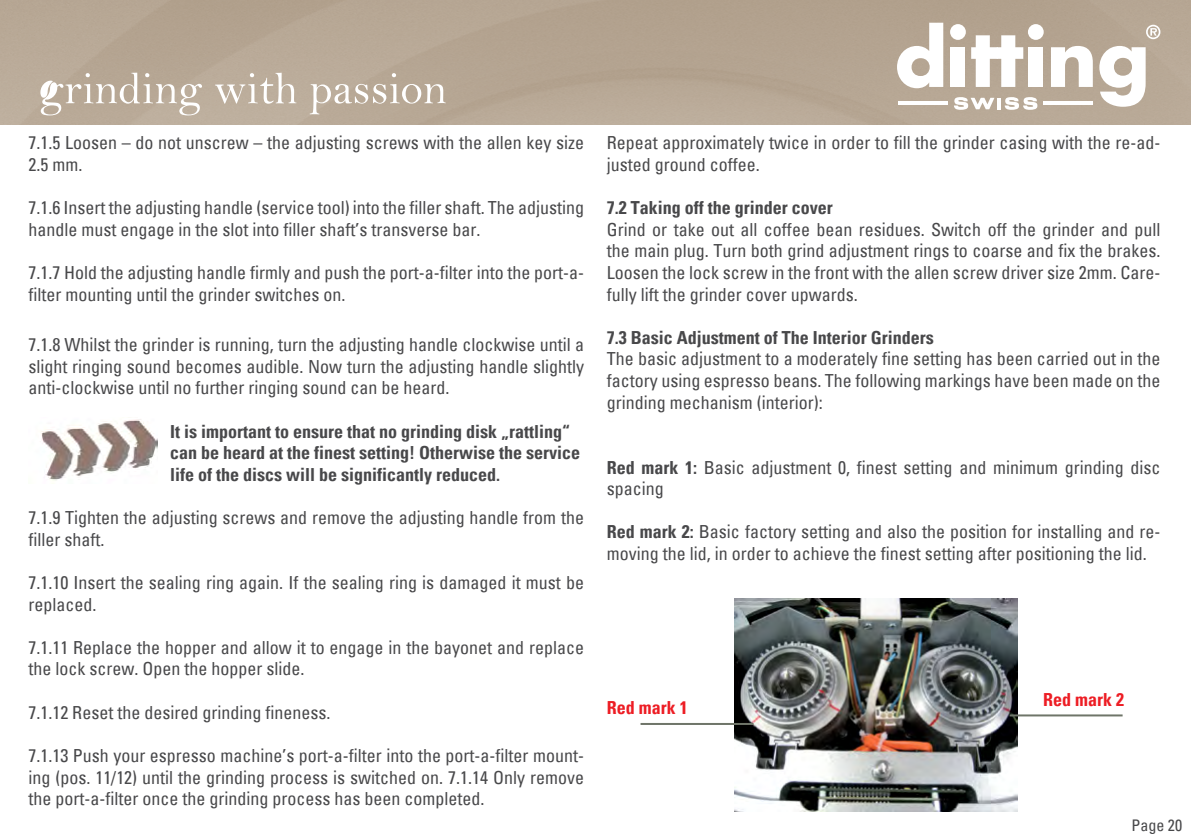
<style>
.page{position:relative;width:1191px;height:840px;background:#fff}
.page>*{position:absolute;margin:0;border:0;box-sizing:border-box;transform-origin:0 0}
.t1{font:condensed 18px/21.6px "Univers";color:#48484a}
.t2{font:700 condensed 18px/21.6px "Univers";color:#48484a}
.t3{font:700 condensed 18px "Univers";color:#ed1d24}
.t4{font:condensed 16px "Univers";color:#48484a}
.s1{font-weight:700}
</style>
<div class="page">
<svg style="left:897px;top:23px;width:46px;height:65px"></svg>
<svg style="left:971px;top:35px;width:52px;height:52px"></svg>
<svg style="left:1051px;top:46px;width:41px;height:41px"></svg>
<svg style="left:1099px;top:46px;width:46px;height:61px"></svg>
<svg style="left:954px;top:97px;width:40px;height:13px"></svg>
<svg style="left:1004px;top:97px;width:33px;height:13px"></svg>
<svg style="left:1146px;top:25px;width:14px;height:14px"></svg>
<svg style="left:215px;top:73px;width:81px;height:31px;background:#c9beb0"></svg>
<svg style="left:310px;top:73px;width:136px;height:41px;background:#c3b6a6"></svg>
<svg style="left:40px;top:73px;width:162px;height:42px;background:#c6b9aa"></svg>
<img style="left:41px;top:419px;width:116px;height:62px">
<img style="left:734px;top:598px;width:283px;height:212px">
<hr style="left:640px;top:722px;width:113px;height:2px;background:#6f7569">
<hr style="left:1009px;top:714px;width:113px;height:2px;background:#6f7569">
<p class="t1" style="left:28px;top:131px;width:557px">7.1.5 Loosen – do not unscrew – the adjusting screws with the allen key size<br>2.5 mm.</p>
<p class="t1" style="left:28px;top:196px;width:557px">7.1.6 Insert the adjusting handle (service tool) into the filler shaft. The adjusting handle must engage in the slot into filler shaft’s transverse bar.</p>
<p class="t1" style="left:28px;top:261px;width:557px">7.1.7 Hold the adjusting handle firmly and push the port-a-filter into the port-a&shy;filter mounting until the grinder switches on.</p>
<p class="t1" style="left:28px;top:333px;width:557px;text-align:justify">7.1.8 Whilst the grinder is running, turn the adjusting handle clockwise until a slight ringing sound becomes audible. Now turn the adjusting handle slightly anti-clockwise until no further ringing sound can be heard.</p>
<p class="t2" style="left:170px;top:420px;width:411px">It is important to ensure that no grinding disk „rattling“ can be heard at the finest setting! Otherwise the service life of the discs will be significantly reduced.</p>
<p class="t1" style="left:28px;top:506px;width:557px">7.1.9 Tighten the adjusting screws and remove the adjusting handle from the filler shaft.</p>
<p class="t1" style="left:28px;top:571px;width:557px">7.1.10 Insert the sealing ring again. If the sealing ring is damaged it must be replaced.</p>
<p class="t1" style="left:28px;top:635px;width:557px">7.1.11 Replace the hopper and allow it to engage in the bayonet and replace the lock screw. Open the hopper slide.</p>
<p class="t1" style="left:28px;top:700px;width:303px">7.1.12 Reset the desired grinding fineness.</p>
<p class="t1" style="left:28px;top:743px;width:557px;text-align:justify">7.1.13 Push your espresso machine’s port-a-filter into the port-a-filter mount&shy;ing (pos. 11/12) until the grinding process is switched on. 7.1.14 Only remove the port-a-filter once the grinding process has been completed.</p>
<p class="t1" style="left:607px;top:131px;width:555px">Repeat approximately twice in order to fill the grinder casing with the re-ad&shy;justed ground coffee.</p>
<p class="t2" style="left:607px;top:197px;width:227px">7.2 Taking off the grinder cover</p>
<p class="t1" style="left:607px;top:218px;width:555px;text-align:justify">Grind or take out all coffee bean residues. Switch off the grinder and pull the main plug. Turn both grind adjustment rings to coarse and fix the brakes.<br>Loosen the lock screw in the front with the allen screw driver size 2mm. Care&shy;fully lift the grinder cover upwards.</p>
<p class="t2" style="left:607px;top:326px;width:328px">7.3 Basic Adjustment of The Interior Grinders</p>
<p class="t1" style="left:607px;top:347px;width:555px;text-align:justify">The basic adjustment to a moderately fine setting has been carried out in the factory using espresso beans. The following markings have been made on the grinding mechanism (interior):</p>
<p class="t1" style="left:607px;top:455px;width:555px"><span class="s1">Red mark 1:</span> Basic adjustment 0, finest setting and minimum grinding disc spacing</p>
<p class="t1" style="left:607px;top:520px;width:555px"><span class="s1">Red mark 2:</span> Basic factory setting and also the position for installing and re&shy;moving the lid, in order to achieve the finest setting after positioning the lid.</p>
<p class="t3" style="left:607px;top:696px;width:82px">Red mark 1</p>
<p class="t3" style="left:1043px;top:687px;width:82px">Red mark 2</p>
<p class="t4" style="left:1131px;top:814px;width:52px">Page 20</p>
</div>
